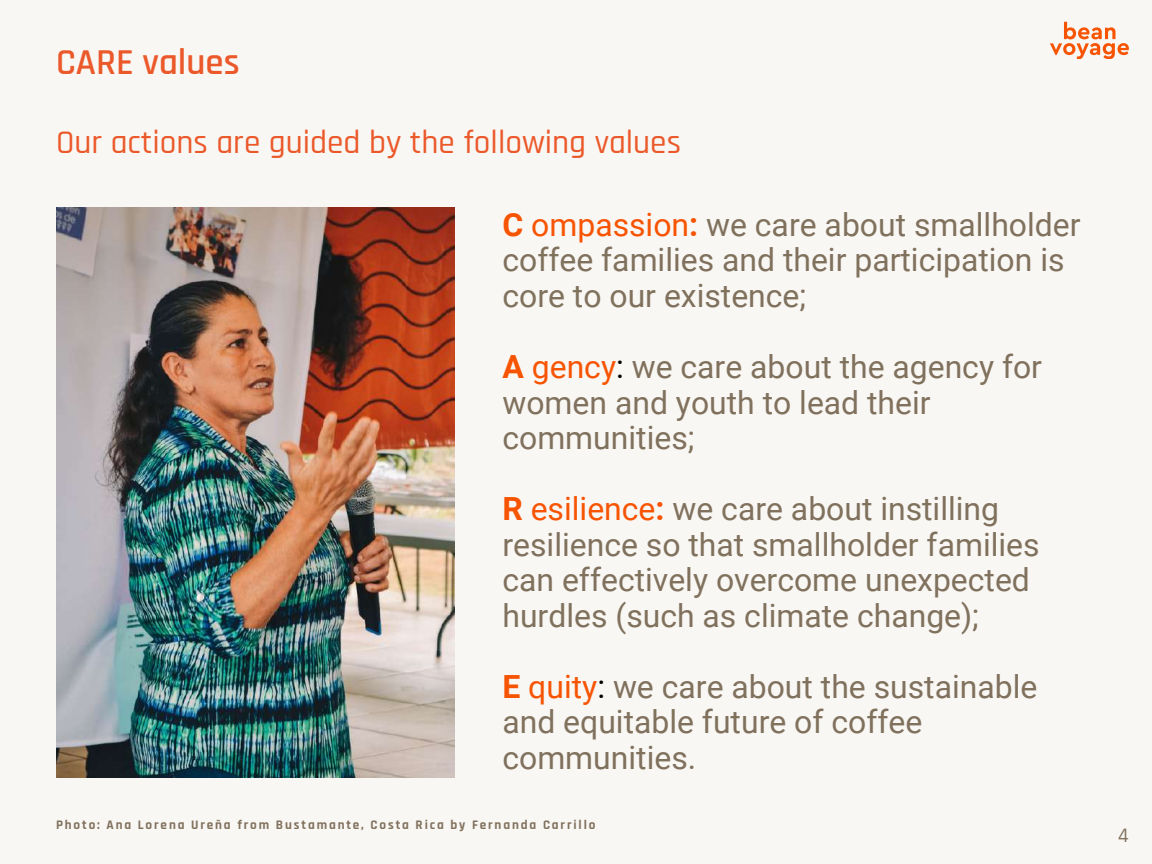
<style>
.page{position:relative;width:1152px;height:864px;background:#f9f7f4}
.page>*{position:absolute;margin:0;border:0;box-sizing:border-box;transform-origin:0 0}
.t1{font:600 36.9px "Rajdhani";color:#eb592a}
.t2{font:500 33.3px "Rajdhani";color:#eb592a}
.t3{font:31.95px/35.5px "Roboto";color:#80715d}
.t4{font:500 20.85px "Rajdhani";color:#80715d}
.t5{font:700 13.2px "Rajdhani";letter-spacing:.14em;color:#80715d}
.s1{font-weight:700;color:#f75402}
.s2{color:#f75402}
.s3{color:#000}
</style>
<div class="page">
<svg style="left:1050px;top:22px;width:79px;height:37px"></svg>
<img style="left:56px;top:208px;width:398px;height:570px">
<p class="t1" style="left:56px;top:39px;width:185px">CARE values</p>
<p class="t2" style="left:56px;top:122px;width:627px">Our actions are guided by the following values</p>
<p class="t3" style="left:502px;top:207px;width:580px"><span class="s1">C</span> <span class="s2">ompassion</span><span class="s1">:</span> we care about smallholder coffee families and their participation is core to our existence;</p>
<p class="t3" style="left:502px;top:349px;width:541px"><span class="s1">A</span> <span class="s2">gency</span><span class="s3">:</span> we care about the agency for women and youth to lead their communities;</p>
<p class="t3" style="left:502px;top:491px;width:539px"><span class="s1">R</span> <span class="s2">esilience</span><span class="s1">:</span> we care about instilling resilience so that smallholder families can effectively overcome unexpected hurdles (such as climate change);</p>
<p class="t3" style="left:502px;top:669px;width:536px"><span class="s1">E</span> <span class="s2">quity</span><span class="s3">:</span> we care about the sustainable and equitable future of coffee communities.</p>
<p class="t5" style="left:56px;top:817px;width:541px">Photo: Ana Lorena Ureña from Bustamante, Costa Rica by Fernanda Carrillo</p>
<p class="t4" style="left:1118px;top:823px;width:12px">4</p>
</div>
